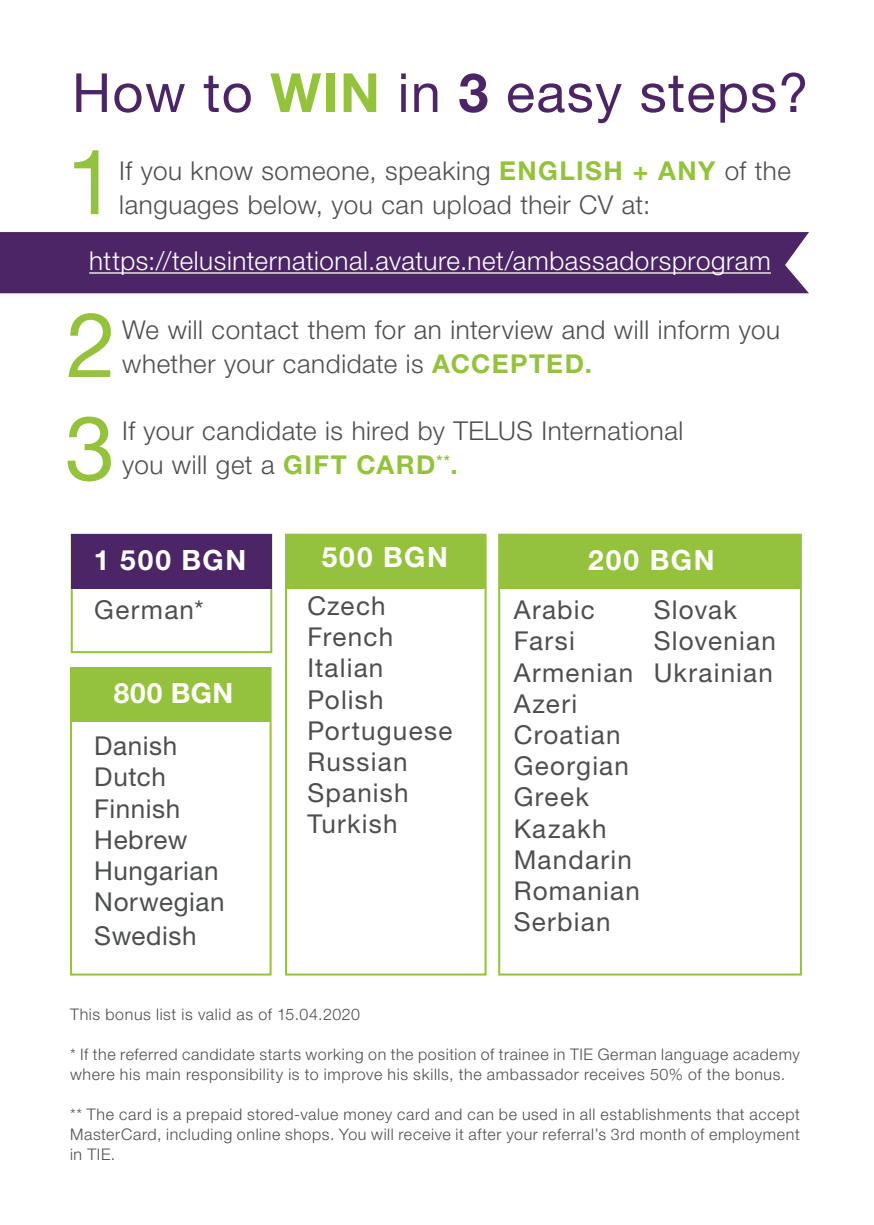
<style>
.page{position:relative;width:874px;height:1225px;background:#fff}
.page>*{position:absolute;margin:0;border:0;box-sizing:border-box;transform-origin:0 0}
.t1{font:90px "Helvetica Neue LT Std";color:#95c23d}
.t2{font:54px "Helvetica Neue LT Std";letter-spacing:.025em;color:#4c2566}
.t3{font:700 28px "Helvetica Neue LT Std";letter-spacing:.055em;color:#fff}
.t4{font:300 26px/34px "Helvetica Neue LT Std";letter-spacing:.02em;color:#4c4e50}
.t5{font:26px/31.2px "Helvetica Neue LT Std";letter-spacing:.045em;color:#4c4e50}
.t6{font:300 26px "Helvetica Neue LT Std";letter-spacing:.025em;color:#fff}
.t7{font:26px/31.2px "Helvetica Neue LT Std";letter-spacing:.02em;color:#4c4e50}
.t8{font:300 16px/20px "Helvetica Neue LT Std";letter-spacing:.04em;color:#4c4e50}
.s1{font-weight:700;color:#95c23d}
.s2{font-weight:700}
</style>
<div class="page">
<div style="left:498px;top:534px;width:303px;height:441px;border:2px solid #95c23d"></div>
<div style="left:0;top:232px;width:808px;height:61px;background:#4c2566"></div>
<hr style="left:89px;top:272px;width:681px;height:2px;background:#fff">
<div style="left:285px;top:534px;width:201px;height:441px;border:2px solid #95c23d"></div>
<div style="left:499px;top:535px;width:301px;height:53px;background:#95c23d"></div>
<div style="left:285px;top:534px;width:200px;height:54px;background:#95c23d"></div>
<div style="left:70px;top:667px;width:201px;height:308px;border:2px solid #95c23d"></div>
<div style="left:71px;top:667px;width:200px;height:55px;background:#95c23d"></div>
<div style="left:71px;top:534px;width:201px;height:119px;border:2px solid #95c23d"></div>
<div style="left:71px;top:534px;width:201px;height:54px;background:#4c2566"></div>
<h2 class="t2" style="left:72px;top:61px;width:737px">How to <span class="s1">WIN</span> in <span class="s2">3</span> easy steps?</h2>
<h3 class="t4" style="left:119px;top:153px;width:672px">If you know someone, speaking <span class="s1">ENGLISH + ANY</span> of the</h3>
<h1 class="t1" style="left:66px;top:128px;width:52px">1</h1>
<h3 class="t4" style="left:119px;top:187px;width:532px">languages below, you can upload their CV at:</h3>
<h3 class="t6" style="left:89px;top:245px;width:682px">https://telusinternational.avature.net/ambassadorsprogram</h3>
<h1 class="t1" style="left:66px;top:291px;width:52px">2</h1>
<h3 class="t4" style="left:122px;top:312px;width:659px">We will contact them for an interview and will inform you</h3>
<h3 class="t4" style="left:122px;top:346px;width:471px">whether your candidate is <span class="s1">ACCEPTED.</span></h3>
<h1 class="t1" style="left:65px;top:395px;width:52px">3</h1>
<h3 class="t4" style="left:122px;top:413px;width:562px">If your candidate is hired by TELUS International you will get a <span class="s1">GIFT CARD</span><sup>**</sup><span class="s1">.</span></h3>
<h3 class="t3" style="left:94px;top:542px;width:154px">1 500 BGN</h3>
<h3 class="t5" style="left:94px;top:594px;width:111px">German*</h3>
<h3 class="t3" style="left:114px;top:675px;width:121px">800 BGN</h3>
<h3 class="t7" style="left:94px;top:730px;width:132px">Danish<br>Dutch<br>Finnish<br>Hebrew<br>Hungarian<br>Norwegian</h3>
<h3 class="t7" style="left:94px;top:919px;width:104px">Swedish</h3>
<h3 class="t3" style="left:321px;top:540px;width:127px">500 BGN</h3>
<h3 class="t3" style="left:588px;top:542px;width:127px">200 BGN</h3>
<h3 class="t5" style="left:307px;top:590px;width:146px">Czech<br>French<br>Italian<br>Polish<br>Portuguese<br>Russian<br>Spanish<br>Turkish</h3>
<h3 class="t5" style="left:513px;top:594px;width:128px">Arabic<br>Farsi<br>Armenian<br>Azeri<br>Croatian<br>Georgian<br>Greek<br>Kazakh<br>Mandarin<br>Romanian<br>Serbian</h3>
<h3 class="t5" style="left:653px;top:594px;width:124px">Slovak<br>Slovenian<br>Ukrainian</h3>
<p class="t8" style="left:70px;top:1003px;width:291px">This bonus list is valid as of 15.04.2020</p>
<p class="t8" style="left:70px;top:1043px;width:731px">* If the referred candidate starts working on the position of trainee in TIE German language academy where his main responsibility is to improve his skills, the ambassador receives 50% of the bonus.</p>
<p class="t8" style="left:70px;top:1103px;width:731px;text-align:justify">** The card is a prepaid stored-value money card and can be used in all establishments that accept MasterCard, including online shops. You will receive it after your referral’s 3rd month of employment in TIE.</p>
</div>
